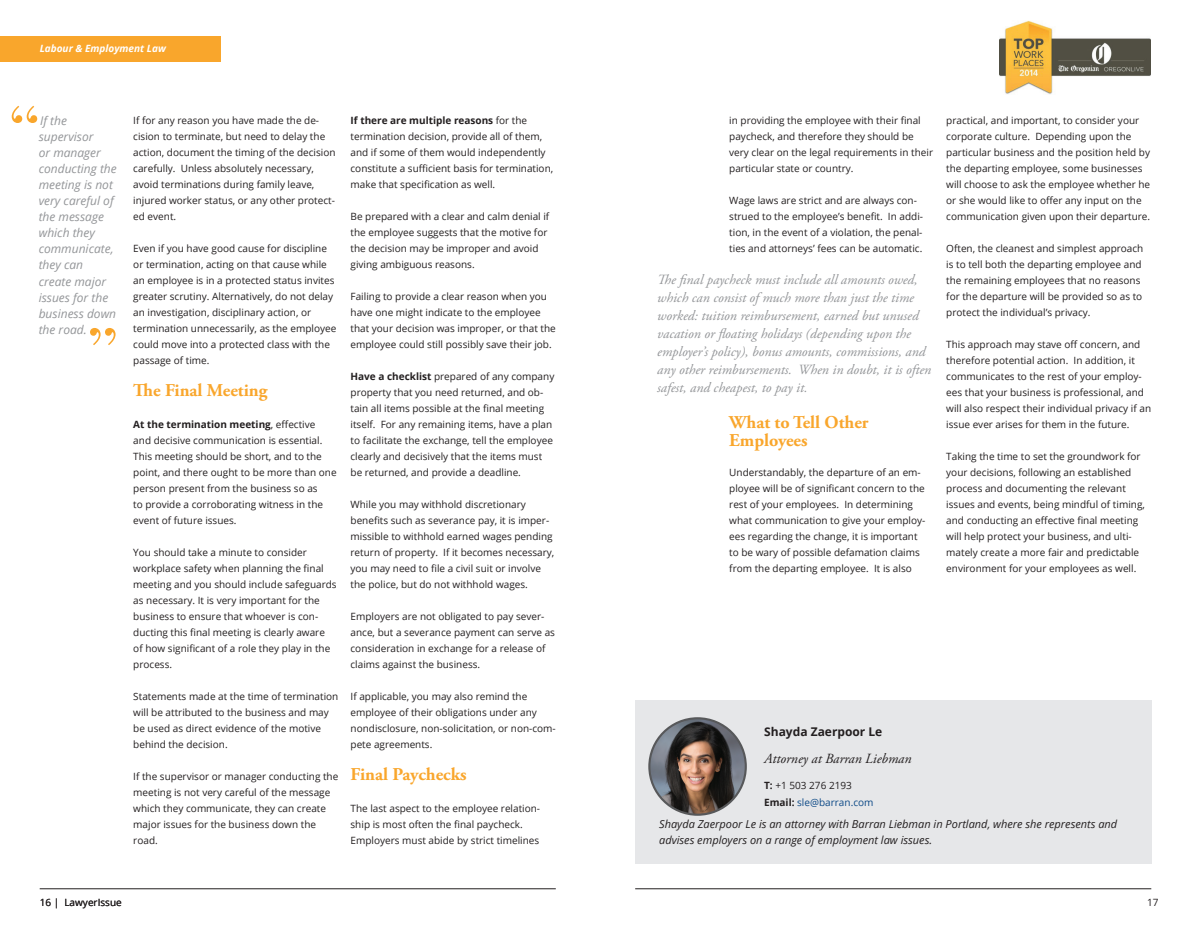
<style>
.page{position:relative;width:1191px;height:936px;background:#fff}
.page>*{position:absolute;margin:0;border:0;box-sizing:border-box;transform-origin:0 0}
.t1{font:700 18px/18px "Adobe Garamond Pro";color:#f9a62c}
.t2{font:italic 14px/18px "Adobe Garamond Pro";color:#939598}
.t3{font:italic 14px "Adobe Garamond Pro";color:#231f20}
.t4{font:italic 12px/16px "Open Sans";color:#939598}
.t5{font:700 12px "Open Sans";color:#231f20}
.t6{font:italic 11px/16px "Open Sans";color:#231f20}
.t7{font:10px/16px "Open Sans";color:#231f20}
.t8{font:10px/16.8px "Open Sans";color:#0d4a87}
.t9{font:italic 700 10px "Open Sans";color:#fff}
.s1{font-weight:700}
.s2{font-weight:700;color:#231f20}
.s3{color:#231f20}
</style>
<div class="page">
<div style="left:0;top:36px;width:221px;height:26px;background:#f9a62c"></div>
<hr style="left:40px;top:888px;width:516px;height:1px;background:#231f20">
<hr style="left:635px;top:888px;width:516px;height:1px;background:#231f20">
<div style="left:635px;top:700px;width:516px;height:163px;background:#e6e7e9"></div>
<img style="left:649px;top:718px;width:97px;height:96px;border-radius:48px">
<div style="left:648px;top:717px;width:99px;height:98px;border:2px solid #57585a;border-radius:50%"></div>
<img style="left:999px;top:20px;width:151px;height:74px">
<svg style="left:12px;top:106px;width:25px;height:17px"></svg>
<svg style="left:90px;top:328px;width:26px;height:17px"></svg>
<p class="t9" style="left:40px;top:42px;width:128px">Labour &amp; Employment Law</p>
<p class="t4" style="left:39px;top:113px;width:80px">If the supervisor<br>or manager conducting the meeting is not very careful of the message which they communicate, they can create major issues for the business down the road.</p>
<p class="t7" style="left:133px;top:112px;width:204px">If for any reason you have made the de&shy;cision to terminate, but need to delay the action, document the timing of the decision carefully. Unless absolutely necessary, avoid terminations during family leave, injured worker status, or any other protect&shy;ed event.</p>
<p class="t7" style="left:133px;top:240px;width:205px">Even if you have good cause for discipline or termination, acting on that cause while an employee is in a protected status invites greater scrutiny. Alternatively, do not delay an investigation, disciplinary action, or termination unnecessarily, as the employee could move into a protected class with the passage of time.</p>
<h1 class="t1" style="left:133px;top:381px;width:136px">The Final Meeting</h1>
<p class="t7" style="left:133px;top:416px;width:205px"><span class="s1">At the termination meeting</span>, effective<br>and decisive communication is essential.<br>This meeting should be short, and to the point, and there ought to be more than one person present from the business so as<br>to provide a corroborating witness in the event of future issues.</p>
<p class="t7" style="left:133px;top:544px;width:205px">You should take a minute to consider workplace safety when planning the final meeting and you should include safeguards as necessary. It is very important for the business to ensure that whoever is con&shy;ducting this final meeting is clearly aware of how significant of a role they play in the process.</p>
<p class="t7" style="left:133px;top:688px;width:207px">Statements made at the time of termination will be attributed to the business and may be used as direct evidence of the motive behind the decision.</p>
<p class="t7" style="left:133px;top:768px;width:207px">If the supervisor or manager conducting the meeting is not very careful of the message which they communicate, they can create major issues for the business down the road.</p>
<p class="t7" style="left:350px;top:112px;width:204px"><span class="s1">If there are multiple reasons</span> for the termination decision, provide all of them, and if some of them would independently constitute a sufficient basis for termination, make that specification as well.</p>
<p class="t7" style="left:350px;top:208px;width:200px">Be prepared with a clear and calm denial if the employee suggests that the motive for the decision may be improper and avoid giving ambiguous reasons.</p>
<p class="t7" style="left:350px;top:288px;width:207px">Failing to provide a clear reason when you have one might indicate to the employee that your decision was improper, or that the employee could still possibly save their job.</p>
<p class="t7" style="left:350px;top:368px;width:205px"><span class="s1">Have a checklist</span> prepared of any company property that you need returned, and ob&shy;tain all items possible at the final meeting itself. For any remaining items, have a plan to facilitate the exchange, tell the employee clearly and decisively that the items must be returned, and provide a deadline.</p>
<p class="t7" style="left:350px;top:496px;width:205px">While you may withhold discretionary benefits such as severance pay, it is imper&shy;missible to withhold earned wages pending return of property. If it becomes necessary, you may need to file a civil suit or involve the police, but do not withhold wages.</p>
<p class="t7" style="left:350px;top:608px;width:206px">Employers are not obligated to pay sever&shy;ance, but a severance payment can serve as consideration in exchange for a release of claims against the business.</p>
<p class="t7" style="left:350px;top:688px;width:207px">If applicable, you may also remind the employee of their obligations under any nondisclosure, non-solicitation, or non-com&shy;pete agreements.</p>
<h1 class="t1" style="left:350px;top:765px;width:118px">Final Paychecks</h1>
<p class="t7" style="left:350px;top:800px;width:191px">The last aspect to the employee relation&shy;ship is most often the final paycheck.<br>Employers must abide by strict timelines</p>
<p class="t7" style="left:729px;top:112px;width:205px">in providing the employee with their final paycheck, and therefore they should be very clear on the legal requirements in their particular state or country.</p>
<p class="t7" style="left:729px;top:192px;width:195px">Wage laws are strict and are always con&shy;strued to the employee’s benefit. In addi&shy;tion, in the event of a violation, the penal&shy;ties and attorneys’ fees can be automatic.</p>
<p class="t2" style="left:657px;top:271px;width:275px">The final paycheck must include all amounts owed, which can consist of much more than just the time worked: tuition reimbursement, earned but unused vacation or floating holidays (depending upon the employer’s policy), bonus amounts, commissions, and any other reimbursements. When in doubt, it is often safest, and cheapest, to pay it.</p>
<h1 class="t1" style="left:729px;top:413px;width:141px">What to Tell Other<br>Employees</h1>
<p class="t7" style="left:729px;top:464px;width:198px">Understandably, the departure of an em&shy;ployee will be of significant concern to the rest of your employees. In determining what communication to give your employ&shy;ees regarding the change, it is important to be wary of possible defamation claims from the departing employee. It is also</p>
<p class="t7" style="left:946px;top:112px;width:205px">practical, and important, to consider your corporate culture. Depending upon the particular business and the position held by the departing employee, some businesses will choose to ask the employee whether he or she would like to offer any input on the communication given upon their departure.</p>
<p class="t7" style="left:946px;top:240px;width:199px">Often, the cleanest and simplest approach is to tell both the departing employee and the remaining employees that no reasons for the departure will be provided so as to protect the individual’s privacy.</p>
<p class="t7" style="left:946px;top:336px;width:206px">This approach may stave off concern, and therefore potential action. In addition, it communicates to the rest of your employ&shy;ees that your business is professional, and will also respect their individual privacy if an issue ever arises for them in the future.</p>
<p class="t7" style="left:946px;top:448px;width:200px">Taking the time to set the groundwork for your decisions, following an established process and documenting the relevant issues and events, being mindful of timing, and conducting an effective final meeting will help protect your business, and ulti&shy;mately create a more fair and predictable environment for your employees as well.</p>
<p class="t5" style="left:764px;top:723px;width:120px">Shayda Zaerpoor Le</p>
<h2 class="t3" style="left:764px;top:750px;width:149px">Attorney at Barran Liebman</h2>
<p class="t8" style="left:764px;top:777px;width:111px"><span class="s2">T:</span> <span class="s3">+1 503 276 2193<br></span><span class="s2">Email:</span> sle@barran.com</p>
<p class="t6" style="left:659px;top:815px;width:459px">Shayda Zaerpoor Le is an attorney with Barran Liebman in Portland, where she represents and advises employers on a range of employment law issues.</p>
<p class="t7" style="left:40px;top:894px;width:84px">16 | LawyerIssue</p>
<p class="t7" style="left:1147px;top:894px;width:13px">17</p>
</div>
